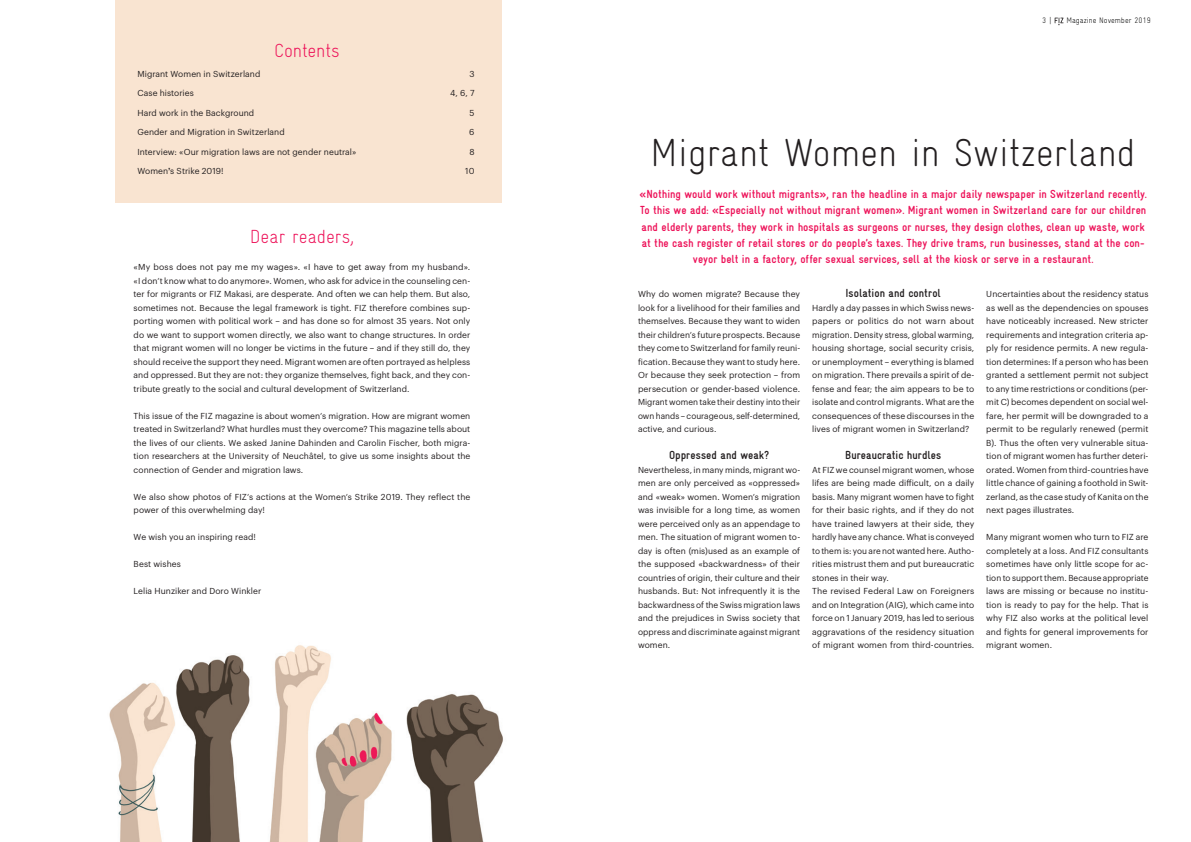
<style>
.page{position:relative;width:1191px;height:842px;background:#fff}
.page>*{position:absolute;margin:0;border:0;box-sizing:border-box;transform-origin:0 0}
.t1{font:300 39px "Gravur Condensed";color:#231f20}
.t2{font:300 19px "Gravur Condensed";letter-spacing:-.005em;color:#ed1158}
.t3{font:700 11.8px/16.2px "Gravur Condensed";letter-spacing:.005em;color:#ed1158;text-align:center}
.t4{font:700 11.8px "Gravur Condensed";letter-spacing:.005em;color:#231f20}
.t5{font:8.5px/13.5px "Graphik";letter-spacing:.005em;color:#231f20;text-align:justify}
.t6{font:300 8px "Gravur Condensed";color:#000001}
.s1{font-family:"Amnesty Trade Gothic Bd 2"}
</style>
<div class="page">
<img style="left:109px;top:645px;width:394px;height:197px">
<div style="left:115px;top:0;width:386px;height:202px;background:#f9e4d1"></div>
<svg style="left:1054px;top:18px;width:9px;height:7px"></svg>
<h2 class="t2" style="left:274px;top:40px;width:67px">Contents</h2>
<p class="t5" style="left:137px;top:66px;width:124px">Migrant Women in Switzerland</p>
<p class="t5" style="left:469px;top:66px;width:7px">3</p>
<p class="t5" style="left:137px;top:86px;width:58px">Case histories</p>
<p class="t5" style="left:450px;top:86px;width:26px">4, 6, 7</p>
<p class="t5" style="left:137px;top:105px;width:118px">Hard work in the Background</p>
<p class="t5" style="left:469px;top:105px;width:6px">5</p>
<p class="t5" style="left:137px;top:125px;width:149px">Gender and Migration in Switzerland</p>
<p class="t5" style="left:469px;top:125px;width:7px">6</p>
<p class="t5" style="left:137px;top:144px;width:220px">Interview: «Our migration laws are not gender neutral»</p>
<p class="t5" style="left:469px;top:144px;width:7px">8</p>
<p class="t5" style="left:137px;top:164px;width:88px">Women<span class="s1">’</span>s Strike 2019!</p>
<p class="t5" style="left:465px;top:164px;width:11px">10</p>
<h2 class="t2" style="left:250px;top:226px;width:106px">Dear readers,</h2>
<p class="t5" style="left:134px;top:259px;width:338px">«My boss does not pay me my wages». «I have to get away from my husband». «I don‘t know what to do anymore». Women, who ask for advice in the counseling cen&shy;ter for migrants or FIZ Makasi, are desperate. And often we can help them. But also, sometimes not. Because the legal framework is tight. FIZ therefore combines sup&shy;porting women with political work – and has done so for almost 35 years. Not only do we want to support women directly, we also want to change structures. In order that migrant women will no longer be victims in the future – and if they still do, they should receive the support they need. Migrant women are often portrayed as helpless and oppressed. But they are not: they organize themselves, fight back, and they con&shy;tribute greatly to the social and cultural development of Switzerland.</p>
<p class="t5" style="left:134px;top:408px;width:338px">This issue of the FIZ magazine is about women‘s migration. How are migrant women treated in Switzerland? What hurdles must they overcome? This magazine tells about the lives of our clients. We asked Janine Dahinden and Carolin Fischer, both migra&shy;tion researchers at the University of Neuchâtel, to give us some insights about the connection of Gender and migration laws.</p>
<p class="t5" style="left:134px;top:489px;width:338px">We also show photos of FIZ‘s actions at the Women‘s Strike 2019. They reflect the power of this overwhelming day!</p>
<p class="t5" style="left:134px;top:529px;width:124px">We wish you an inspiring read!</p>
<p class="t5" style="left:134px;top:556px;width:49px">Best wishes</p>
<p class="t5" style="left:134px;top:583px;width:129px">Lelia Hunziker and Doro Winkler</p>
<p class="t6" style="left:1042px;top:16px;width:11px">3 |</p>
<p class="t6" style="left:1066px;top:16px;width:86px">Magazine November 2019</p>
<h1 class="t1" style="left:650px;top:131px;width:487px">Migrant Women in Switzerland</h1>
<p class="t3" style="left:639px;top:186px;width:509px">«Nothing would work without migrants», ran the headline in a major daily newspaper in Switzerland recently.<br>To this we add: «Especially not without migrant women». Migrant women in Switzerland care for our children and elderly parents, they work in hospitals as surgeons or nurses, they design clothes, clean up waste, work at the cash register of retail stores or do people’s taxes. They drive trams, run businesses, stand at the con&shy;veyor belt in a factory, offer sexual services, sell at the kiosk or serve in a restaurant.</p>
<h3 class="t4" style="left:845px;top:286px;width:97px">Isolation and control</h3>
<p class="t5" style="left:812px;top:300px;width:164px">Hardly a day passes in which Swiss news&shy;papers or politics do not warn about migration. Density stress, global warming, housing shortage, social security crisis, or unemployment – everything is blamed on migration. There prevails a spirit of de&shy;fense and fear; the aim appears to be to isolate and control migrants. What are the consequences of these discourses in the lives of migrant women in Switzerland?</p>
<h3 class="t4" style="left:845px;top:448px;width:98px">Bureaucratic hurdles</h3>
<p class="t5" style="left:812px;top:462px;width:164px;text-align:left">At FIZ we counsel migrant women, whose lifes are being made difficult, on a daily basis. Many migrant women have to fight for their basic rights, and if they do not have trained lawyers at their side, they hardly have any chance. What is conveyed to them is: you are not wanted here. Autho&shy;rities mistrust them and put bureaucratic stones in their way.<br>The revised Federal Law on Foreigners and on Integration (AIG), which came into force on 1 January 2019, has led to serious aggravations of the residency situation of migrant women from third-countries.</p>
<p class="t5" style="left:638px;top:286px;width:164px">Why do women migrate? Because they look for a livelihood for their families and themselves. Because they want to widen their children‘s future prospects. Because they come to Switzerland for family reuni&shy;fication. Because they want to study here.<br>Or because they seek protection – from persecution or gender-based violence.<br>Migrant women take their destiny into their own hands – courageous, self-determined, active, and curious.</p>
<h3 class="t4" style="left:669px;top:448px;width:102px">Oppressed and weak?</h3>
<p class="t5" style="left:638px;top:462px;width:164px">Nevertheless, in many minds, migrant wo&shy;men are only perceived as «oppressed» and «weak» women. Women‘s migration was invisible for a long time, as women were perceived only as an appendage to men. The situation of migrant women to&shy;day is often (mis)used as an example of the supposed «backwardness» of their countries of origin, their culture and their husbands. But: Not infrequently it is the backwardness of the Swiss migration laws and the prejudices in Swiss society that oppress and discriminate against migrant women.</p>
<p class="t5" style="left:986px;top:286px;width:164px">Uncertainties about the residency status as well as the dependencies on spouses have noticeably increased. New stricter requirements and integration criteria ap&shy;ply for residence permits. A new regula&shy;tion determines: If a person who has been granted a settlement permit not subject to any time restrictions or conditions (per&shy;mit C) becomes dependent on social wel&shy;fare, her permit will be downgraded to a permit to be regularly renewed (permit B). Thus the often very vulnerable situa&shy;tion of migrant women has further deteri&shy;orated. Women from third-countries have little chance of gaining a foothold in Swit&shy;zerland, as the case study of Kanita on the next pages illustrates.</p>
<p class="t5" style="left:986px;top:529px;width:164px">Many migrant women who turn to FIZ are completely at a loss. And FIZ consultants sometimes have only little scope for ac&shy;tion to support them. Because appropriate laws are missing or because no institu&shy;tion is ready to pay for the help. That is why FIZ also works at the political level and fights for general improvements for migrant women.</p>
</div>
